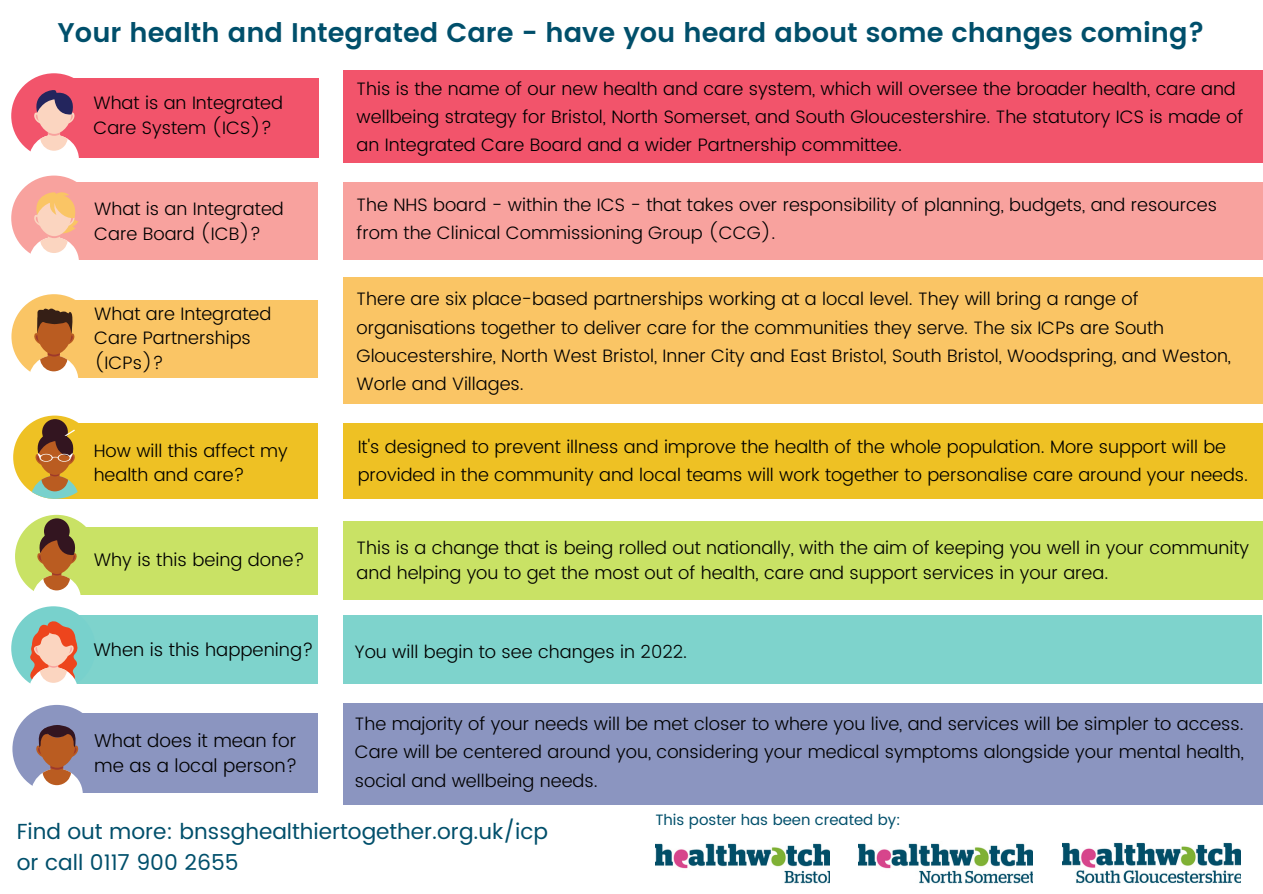
<style>
.page{position:relative;width:1263px;height:894px;background:#fff}
.page>*{position:absolute;margin:0;border:0;box-sizing:border-box;transform-origin:0 0}
.t1{font:600 27px "Poppins";color:#004f6b}
.t2{font:21.75px "Poppins";color:#004f6b}
.t3{font:300 18.45px "Poppins";color:#000}
.t4{font:300 18.3px "Poppins";color:#000}
.t5{font:300 18.15px "Poppins";color:#000}
.t6{font:300 18px/28px "Poppins";color:#000}
.t7{font:15px "Poppins";color:#004f6b}
</style>
<div class="page">
<div style="left:343px;top:278px;width:920px;height:126px;background:#fac565"></div>
<div style="left:343px;top:423px;width:920px;height:76px;background:#eec124"></div>
<div style="left:343px;top:521px;width:920px;height:79px;background:#c9e265"></div>
<div style="left:343px;top:615px;width:919px;height:69px;background:#7ed3cc"></div>
<div style="left:343px;top:702px;width:920px;height:102px;background:#8b95c0"></div>
<img style="left:1063px;top:842px;width:177px;height:42px">
<div style="left:343px;top:182px;width:920px;height:77px;background:#f8a29e"></div>
<div style="left:343px;top:70px;width:920px;height:92px;background:#f2546b"></div>
<img style="left:655px;top:843px;width:175px;height:41px">
<img style="left:858px;top:843px;width:175px;height:41px">
<div style="left:49px;top:527px;width:269px;height:67px;background:#c9e265"></div>
<div style="left:15px;top:514px;width:83px;height:83px;background:#c9e265;border-radius:50%"></div>
<div style="left:44px;top:518px;width:26px;height:26px;background:#331520;border-radius:50%"></div>
<svg style="left:32px;top:530px;width:49px;height:67px"></svg>
<div style="left:46px;top:615px;width:272px;height:69px;background:#7ed3cc"></div>
<div style="left:11px;top:606px;width:85px;height:84px;background:#78d1cc;border-radius:50%"></div>
<svg style="left:29px;top:621px;width:49px;height:69px"></svg>
<div style="left:48px;top:300px;width:270px;height:77px;background:#fac565"></div>
<div style="left:11px;top:294px;width:86px;height:85px;background:#fac565;border-radius:50%"></div>
<svg style="left:29px;top:308px;width:49px;height:71px"></svg>
<div style="left:53px;top:423px;width:265px;height:76px;background:#eec124"></div>
<div style="left:40px;top:713px;width:278px;height:80px;background:#8b95c0"></div>
<div style="left:12px;top:704px;width:89px;height:88px;background:#8b95c0;border-radius:50%"></div>
<svg style="left:31px;top:725px;width:52px;height:68px"></svg>
<div style="left:36px;top:78px;width:282px;height:80px;background:#f2546b"></div>
<div style="left:11px;top:73px;width:86px;height:85px;background:#f2546b;border-radius:50%"></div>
<svg style="left:29px;top:90px;width:50px;height:68px"></svg>
<div style="left:40px;top:182px;width:278px;height:77px;background:#f8a29e"></div>
<div style="left:11px;top:175px;width:86px;height:85px;background:#f8a29e;border-radius:50%"></div>
<svg style="left:29px;top:192px;width:50px;height:68px"></svg>
<div style="left:13px;top:415px;width:83px;height:83px;background:#eec124;border-radius:50%"></div>
<div style="left:42px;top:419px;width:26px;height:25px;background:#331520;border-radius:50%"></div>
<svg style="left:31px;top:429px;width:47px;height:69px"></svg>
<p class="t1" style="left:58px;top:17px;width:1149px">Your health and Integrated Care - have you heard about some changes coming?</p>
<p class="t6" style="left:357px;top:75px;width:888px">This is the name of our new health and care system, which will oversee the broader health, care and wellbeing strategy for Bristol, North Somerset, and South Gloucestershire. The statutory ICS is made of an Integrated Care Board and a wider Partnership committee.</p>
<p class="t6" style="left:93px;top:89px;width:191px">What is an Integrated</p>
<p class="t6" style="left:93px;top:114px;width:180px">Care System (ICS)?</p>
<p class="t6" style="left:94px;top:194px;width:191px">What is an Integrated</p>
<p class="t6" style="left:94px;top:219px;width:168px">Care Board (ICB)?</p>
<p class="t6" style="left:94px;top:299px;width:179px">What are Integrated</p>
<p class="t6" style="left:94px;top:325px;width:158px;line-height:24.8px">Care Partnerships (ICPs)?</p>
<p class="t6" style="left:94px;top:436px;width:196px">How will this affect my</p>
<p class="t6" style="left:94px;top:461px;width:153px">health and care?</p>
<p class="t5" style="left:94px;top:549px;width:212px">Why is this being done?</p>
<p class="t4" style="left:93px;top:638px;width:222px">When is this happening?</p>
<p class="t3" style="left:94px;top:729px;width:204px">What does it mean for</p>
<p class="t3" style="left:94px;top:754px;width:204px">me as a local person?</p>
<p class="t6" style="left:357px;top:191px;width:862px">The NHS board - within the ICS - that takes over responsibility of planning, budgets, and resources from the Clinical Commissioning Group (CCG).</p>
<p class="t6" style="left:357px;top:285px;width:876px">There are six place-based partnerships working at a local level. They will bring a range of organisations together to deliver care for the communities they serve. The six ICPs are South Gloucestershire, North West Bristol, Inner City and East Bristol, South Bristol, Woodspring, and Weston, Worle and Villages.</p>
<p class="t6" style="left:358px;top:432px;width:892px">It's designed to prevent illness and improve the health of the whole population. More support will be provided in the community and local teams will work together to personalise care around your needs.</p>
<p class="t6" style="left:357px;top:535px;width:894px;line-height:24.8px">This is a change that is being rolled out nationally, with the aim of keeping you well in your community and helping you to get the most out of health, care and support services in your area.</p>
<p class="t6" style="left:355px;top:638px;width:334px">You will begin to see changes in 2022.</p>
<p class="t6" style="left:355px;top:710px;width:891px;text-align:justify">The majority of your needs will be met closer to where you live, and services will be simpler to access.<br>Care will be centered around you, considering your medical symptoms alongside your mental health, social and wellbeing needs.</p>
<p class="t2" style="left:17px;top:818px;width:533px">Find out more: bnssghealthiertogether.org.uk/icp</p>
<p class="t2" style="left:17px;top:849px;width:223px">or call 0117 900 2655</p>
<p class="t7" style="left:655px;top:810px;width:247px">This poster has been created by:</p>
</div>
